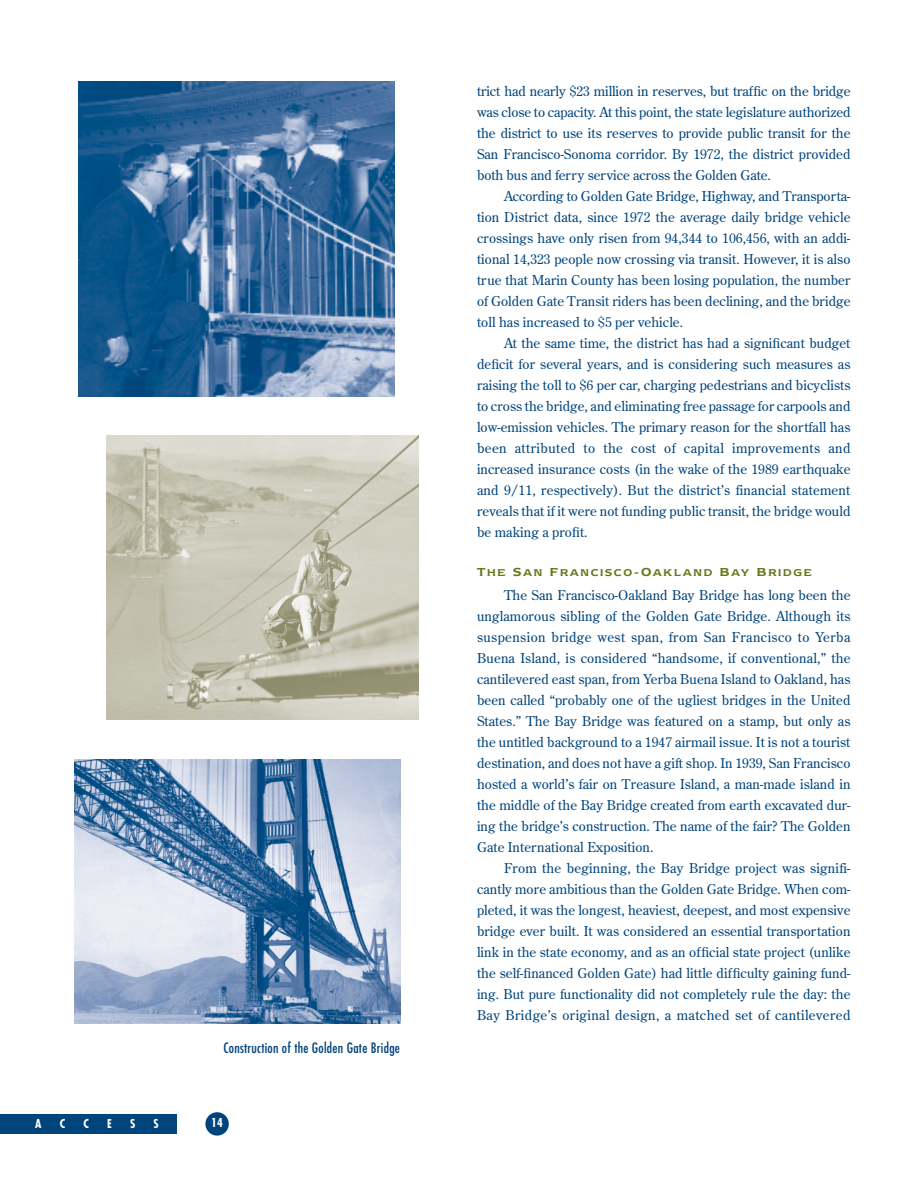
<style>
.page{position:relative;width:918px;height:1188px;background:#fff}
.page>*{position:absolute;margin:0;border:0;box-sizing:border-box;transform-origin:0 0}
.t1{font:condensed 13.95px "Futura";letter-spacing:.02em;color:#00447c}
.t2{font:13.5px/21px "Century Old Style";letter-spacing:.005em;color:#00447c;text-align:justify}
.t3{font:700 condensed 12px "Futura";color:#fff}
.t4{font:600 11.55px "Newtext IT Cby BT";letter-spacing:.15em;color:#677718}
.s1{font-size:13.5px}
</style>
<div class="page">
<div style="left:205px;top:1112px;width:24px;height:24px;background:#00447c;border-radius:50%"></div>
<div style="left:0;top:1114px;width:177px;height:20px;background:#00447c"></div>
<img style="left:106px;top:435px;width:312px;height:285px">
<img style="left:75px;top:760px;width:325px;height:263px">
<img style="left:78px;top:81px;width:316px;height:316px">
<p class="t1" style="left:223px;top:1041px;width:178px">Construction of the Golden Gate Bridge</p>
<p class="t3" style="left:35px;top:1119px;width:8px">A</p>
<p class="t3" style="left:60px;top:1119px;width:7px">C</p>
<p class="t3" style="left:83px;top:1119px;width:7px">C</p>
<p class="t3" style="left:107px;top:1119px;width:6px">E</p>
<p class="t3" style="left:130px;top:1119px;width:7px">S</p>
<p class="t3" style="left:154px;top:1119px;width:7px">S</p>
<p class="t3" style="left:211px;top:1118px;width:13px">14</p>
<p class="t2" style="left:477px;top:82px;width:375px">trict had nearly $23 million in reserves, but traffic on the bridge was close to capacity. At this point, the state legislature authorized the district to use its reserves to provide public transit for the San Francisco-Sonoma corridor. By 1972, the district provided both bus and ferry service across the Golden Gate.</p>
<p class="t2" style="left:477px;top:187px;width:375px;text-indent:27px">According to Golden Gate Bridge, Highway, and Transporta&shy;tion District data, since 1972 the average daily bridge vehicle crossings have only risen from 94,344 to 106,456, with an addi&shy;tional 14,323 people now crossing via transit. However, it is also true that Marin County has been losing population, the number of Golden Gate Transit riders has been declining, and the bridge toll has increased to $5 per vehicle.</p>
<p class="t2" style="left:477px;top:334px;width:375px;text-indent:27px">At the same time, the district has had a significant budget deficit for several years, and is considering such measures as raising the toll to $6 per car, charging pedestrians and bicyclists to cross the bridge, and eliminating free passage for carpools and low-emission vehicles. The primary reason for the shortfall has been attributed to the cost of capital improvements and increased insurance costs (in the wake of the 1989 earthquake and 9/11, respectively). But the district’s financial statement reveals that if it were not funding public transit, the bridge would be making a profit.</p>
<p class="t4" style="left:477px;top:565px;width:336px"><span class="s1">T</span>HE <span class="s1">S</span>AN <span class="s1">F</span>RANCISCO<span class="s1">-O</span>AKLAND <span class="s1">B</span>AY <span class="s1">B</span>RIDGE</p>
<p class="t2" style="left:477px;top:586px;width:375px;text-indent:27px">The San Francisco-Oakland Bay Bridge has long been the unglamorous sibling of the Golden Gate Bridge. Although its suspension bridge west span, from San Francisco to Yerba Buena Island, is considered “handsome, if conventional,” the cantilevered east span, from Yerba Buena Island to Oakland, has been called “probably one of the ugliest bridges in the United States.” The Bay Bridge was featured on a stamp, but only as the untitled background to a 1947 airmail issue. It is not a tourist destination, and does not have a gift shop. In 1939, San Francisco hosted a world’s fair on Treasure Island, a man-made island in the middle of the Bay Bridge created from earth excavated dur&shy;ing the bridge’s construction. The name of the fair? The Golden Gate International Exposition.</p>
<p class="t2" style="left:477px;top:859px;width:375px;text-indent:27px">From the beginning, the Bay Bridge project was signifi&shy;cantly more ambitious than the Golden Gate Bridge. When com&shy;pleted, it was the longest, heaviest, deepest, and most expensive bridge ever built. It was considered an essential transportation link in the state economy, and as an official state project (unlike the self-financed Golden Gate) had little difficulty gaining fund&shy;ing. But pure functionality did not completely rule the day: the Bay Bridge’s original design, a matched set of cantilevered</p>
</div>
